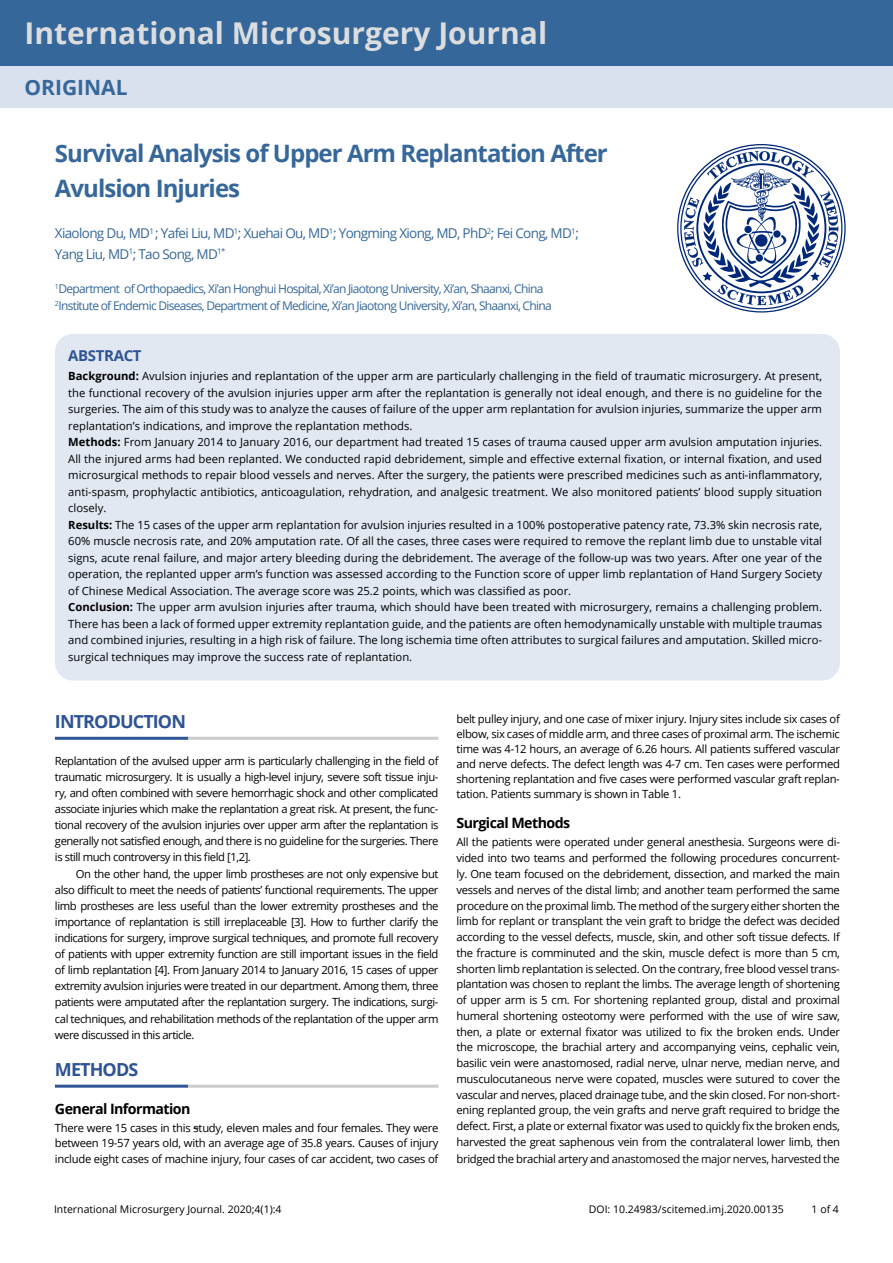
<style>
.page{position:relative;width:893px;height:1263px;background:#fff}
.page>*{position:absolute;margin:0;border:0;box-sizing:border-box;transform-origin:0 0}
.t1{font:700 30px "Open Sans";color:#dcddde}
.t2{font:700 24px/34.5px "Open Sans";letter-spacing:-.04em;color:#36679a}
.t3{font:700 21px "Open Sans";color:#36679a}
.t4{font:700 18px "Open Sans";letter-spacing:-.05em;color:#2f5496}
.t5{font:700 15px "Open Sans";letter-spacing:-.025em;color:#2f5496}
.t6{font:700 14.25px "Open Sans";letter-spacing:-.04em;color:#000}
.t7{font:13.5px/20.2px "Open Sans";letter-spacing:-.05em;color:#36679a}
.t8{font:12px/16.5px "Open Sans";letter-spacing:-.06em;color:#36679a}
.t9{font:11.25px/15.8px "Open Sans";color:#000;text-align:justify}
.t10{font:10.5px "Open Sans";color:#000}
.s1{font-weight:700}
.s2{color:#0e090e}
</style>
<div class="page">
<div style="left:55px;top:334px;width:785px;height:346px;background:#e1e8f2;border-radius:18px"></div>
<hr style="left:187px;top:737px;width:251px;height:3px;background:#cbcbcd">
<hr style="left:55px;top:737px;width:133px;height:3px;background:#2f5496">
<hr style="left:187px;top:1085px;width:251px;height:3px;background:#cbcbcd">
<hr style="left:55px;top:1085px;width:133px;height:3px;background:#2f5496">
<svg style="left:677px;top:144px;width:169px;height:169px"></svg>
<div style="left:773px;top:230px;width:8px;height:8px;background:#002878;border-radius:50%"></div>
<div style="left:756px;top:254px;width:7px;height:8px;background:#002878;border-radius:50%"></div>
<div style="left:744px;top:226px;width:8px;height:7px;background:#002878;border-radius:50%"></div>
<div style="left:755px;top:234px;width:12px;height:13px;background:#002878;border-radius:50%"></div>
<div style="left:0;top:0;width:893px;height:67px;background:#36679a"></div>
<div style="left:0;top:67px;width:893px;height:41px;background:#d9e1ef"></div>
<h1 class="t1" style="left:25px;top:12px;width:524px">International Microsurgery Journal</h1>
<h3 class="t3" style="left:25px;top:73px;width:105px">ORIGINAL</h3>
<h2 class="t2" style="left:55px;top:136px;width:554px">Survival Analysis of Upper Arm Replantation After<br>Avulsion Injuries</h2>
<p class="t7" style="left:55px;top:223px;width:525px">Xiaolong Du, MD<sup>1</sup> ; Yafei Liu, MD<sup>1</sup>; Xuehai Ou, MD<sup>1</sup>; Yongming Xiong, MD, PhD<sup>2</sup>; Fei Cong, MD<sup>1</sup>;<br>Yang Liu, MD<sup>1</sup>; Tao Song, MD<sup>1*</sup></p>
<p class="t8" style="left:55px;top:280px;width:498px"><sup>1</sup>Department of Orthopaedics, Xi’an Honghui Hospital, Xi’an Jiaotong University, Xi’an, Shaanxi, China<br><sup>2</sup>Institute of Endemic Diseases, Department of Medicine, Xi’an Jiaotong University, Xi’an, Shaanxi, China</p>
<h3 class="t5" style="left:68px;top:345px;width:75px">ABSTRACT</h3>
<p class="t9" style="left:68px;top:368px;width:755px;line-height:16.5px;text-align:left"><span class="s1">Background:</span> Avulsion injuries and replantation of the upper arm are particularly challenging in the field of traumatic microsurgery. At present, the functional recovery of the avulsion injuries upper arm after the replantation is generally not ideal enough, and there is no guideline for the surgeries. The aim of this study was to analyze the causes of failure of the upper arm replantation for avulsion injuries, summarize the upper arm replantation’s indications, and improve the replantation methods.<br><span class="s1">Methods:</span> From January 2014 to January 2016, our department had treated 15 cases of trauma caused upper arm avulsion amputation injuries.<br>All the injured arms had been replanted. We conducted rapid debridement, simple and effective external fixation, or internal fixation, and used microsurgical methods to repair blood vessels and nerves. After the surgery, the patients were prescribed medicines such as anti-inflammatory, anti-spasm, prophylactic antibiotics, anticoagulation, rehydration, and analgesic treatment. We also monitored patients’ blood supply situation closely.<br><span class="s1">Results:</span> The 15 cases of the upper arm replantation for avulsion injuries resulted in a 100% postoperative patency rate, 73.3% skin necrosis rate, 60% muscle necrosis rate, and 20% amputation rate. Of all the cases, three cases were required to remove the replant limb due to unstable vital signs, acute renal failure, and major artery bleeding during the debridement. The average of the follow-up was two years. After one year of the operation, the replanted upper arm’s function was assessed according to the Function score of upper limb replantation of Hand Surgery Society of Chinese Medical Association. The average score was 25.2 points, which was classified as poor.<br><span class="s1">Conclusion:</span> The upper arm avulsion injuries after trauma, which should have been treated with microsurgery, remains a challenging problem.<br>There has been a lack of formed upper extremity replantation guide, and the patients are often hemodynamically unstable with multiple traumas and combined injuries, resulting in a high risk of failure. The long ischemia time often attributes to surgical failures and amputation. Skilled micro&shy;surgical techniques may improve the success rate of replantation.</p>
<h3 class="t4" style="left:55px;top:708px;width:133px">INTRODUCTION</h3>
<p class="t9" style="left:55px;top:752px;width:385px">Replantation of the avulsed upper arm is particularly challenging in the field of traumatic microsurgery. It is usually a high-level injury, severe soft tissue inju&shy;ry, and often combined with severe hemorrhagic shock and other complicated associate injuries which make the replantation a great risk. At present, the func&shy;tional recovery of the avulsion injuries over upper arm after the replantation is generally not satisfied enough, and there is no guideline for the surgeries. There is still much controversy in this field [1,2].</p>
<p class="t9" style="left:55px;top:865px;width:385px;line-height:16.2px;text-indent:21px">On the other hand, the upper limb prostheses are not only expensive but also difficult to meet the needs of patients’ functional requirements. The upper limb prostheses are less useful than the lower extremity prostheses and the importance of replantation is still irreplaceable [3]. How to further clarify the indications for surgery, improve surgical techniques, and promote full recovery of patients with upper extremity function are still important issues in the field of limb replantation [4]. From January 2014 to January 2016, 15 cases of upper extremity avulsion injuries were treated in our department. Among them, three patients were amputated after the replantation surgery. The indications, surgi&shy;cal techniques, and rehabilitation methods of the replantation of the upper arm were discussed in this article.</p>
<h3 class="t4" style="left:55px;top:1056px;width:85px">METHODS</h3>
<p class="t6" style="left:55px;top:1098px;width:137px">General Information</p>
<p class="t9" style="left:55px;top:1120px;width:385px;line-height:15.3px">There were 15 cases in this study, eleven males and four females. They were between 19-57 years old, with an average age of 35.8 years. Causes of injury include eight cases of machine injury, four cases of car accident, two cases of</p>
<p class="t10" style="left:54px;top:1201px;width:229px">International Microsurgery Journal. 2020;4(1):4</p>
<p class="t9" style="left:456px;top:711px;width:385px;line-height:15px">belt pulley injury, and one case of mixer injury. Injury sites include six cases of elbow, six cases of middle arm, and three cases of proximal arm. The ischemic time was 4-12 hours, an average of 6.26 hours. All patients suffered vascular and nerve defects. The defect length was 4-7 cm. Ten cases were performed shortening replantation and five cases were performed vascular graft replan&shy;tation. Patients summary is shown in Table 1.</p>
<p class="t6" style="left:456px;top:812px;width:115px">Surgical Methods</p>
<p class="t9" style="left:456px;top:834px;width:385px">All the patients were operated under general anesthesia. Surgeons were di&shy;vided into two teams and performed the following procedures concurrent&shy;ly. One team focused on the debridement, dissection, and marked the main vessels and nerves of the distal limb; and another team performed the same procedure on the proximal limb. The method of the surgery either shorten the limb for replant or transplant the vein graft to bridge the defect was decided according to the vessel defects, muscle, skin, and other soft tissue defects. If the fracture is comminuted and the skin, muscle defect is more than 5 cm, shorten limb replantation is selected. On the contrary, free blood vessel trans&shy;plantation was chosen to replant the limbs. The average length of shortening of upper arm is 5 cm. For shortening replanted group, distal and proximal humeral shortening osteotomy were performed with the use of wire saw, then, a plate or external fixator was utilized to fix the broken ends. Under the microscope, the brachial artery and accompanying veins, cephalic vein, basilic vein were anastomosed, radial nerve, ulnar nerve, median nerve, and musculocutaneous nerve were copated, muscles were sutured to cover the vascular and nerves, placed drainage tube, and the skin closed. For non-short&shy;ening replanted group, the vein grafts and nerve graft required to bridge the defect. First, a plate or external fixator was used to quickly fix the broken ends, harvested the great saphenous vein from the contralateral lower limb, then bridged the brachial artery and <span class="s2">anastomosed the major nerves, harvested the</span></p>
<p class="t10" style="left:589px;top:1201px;width:196px">DOI: 10.24983/scitemed.imj.2020.00135</p>
<p class="t10" style="left:812px;top:1201px;width:29px">1 of 4</p>
</div>
